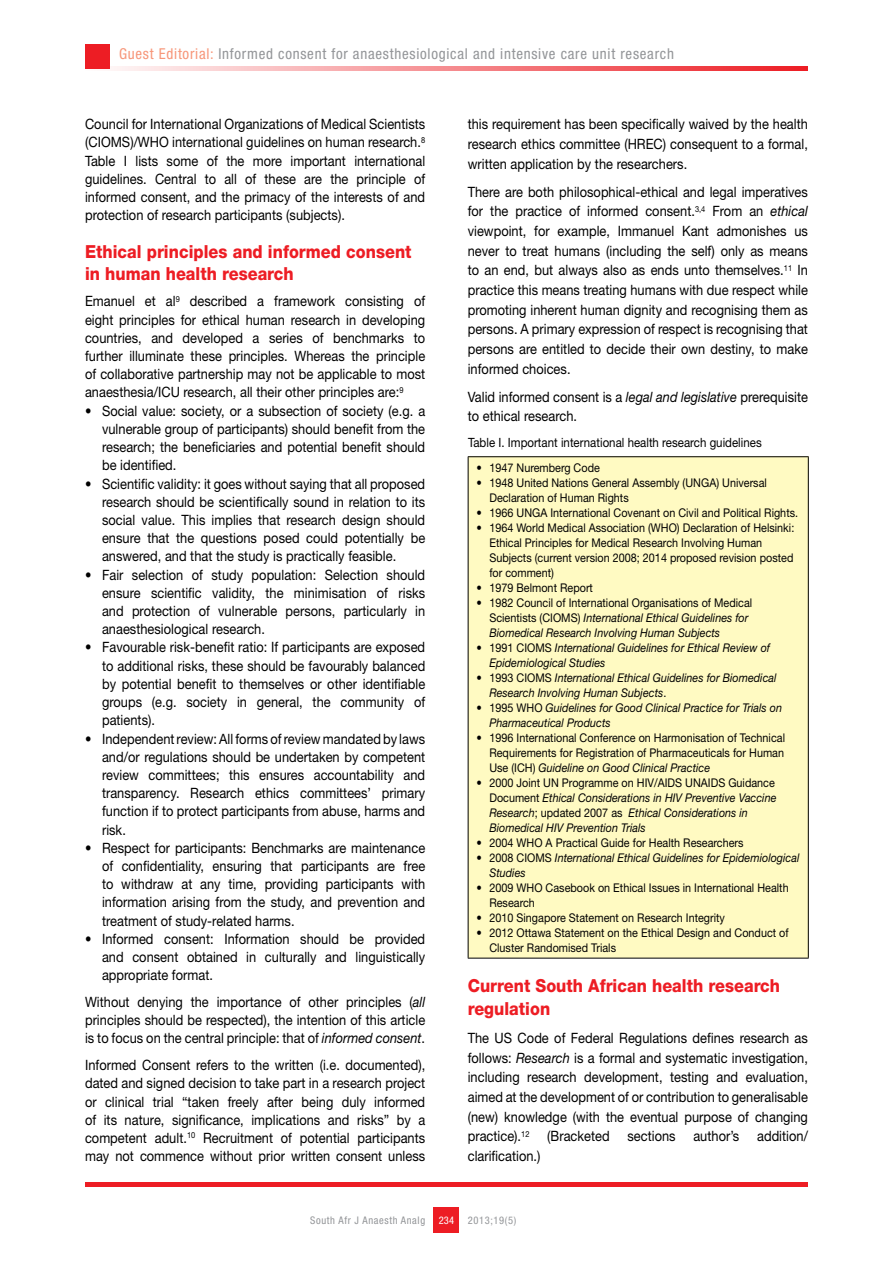
<style>
.page{position:relative;width:893px;height:1263px;background:#fff}
.page>*{position:absolute;margin:0;border:0;box-sizing:border-box;transform-origin:0 0}
.t1{font:800 18px/21.1px "Helvetica Neue LT Std";color:#ed1d24;scale:.9 1}
.t2{font:condensed 15px "Helvetica Neue LT Std";letter-spacing:.05em;color:#939598}
.t3{font:14.25px/18.1px "Helvetica Neue LT Std";color:#000;text-align:justify;scale:.9 1}
.t4{font:12.75px "Helvetica Neue LT Std";color:#000;scale:.9 1}
.t5{font:12px/15px "Helvetica Neue LT Std";color:#000;scale:.9 1}
.t6{font:italic 12px/15px "Helvetica Neue LT Std";color:#000;scale:.9 1}
.t7{font:condensed 10.5px "Helvetica Neue LT Std";letter-spacing:.06em;color:#939598}
.t8{font:condensed 10.5px "Helvetica Neue LT Std";color:#fff}
.s1{color:#f79679}
.s2{font-style:italic}
.s3{font-style:normal}
</style>
<div class="page">
<svg style="left:85px;top:66px;width:723px;height:5px;background:#f5898d"></svg>
<div style="left:85px;top:44px;width:24px;height:24px;background:#ed1d24"></div>
<div style="left:434px;top:1208px;width:25px;height:25px;background:#ed1d24"></div>
<div style="left:85px;top:1182px;width:723px;height:5px;background:#ed1d24"></div>
<div style="left:468px;top:457px;width:340px;height:501px;background:#fffac2"></div>
<hr style="left:468px;top:456px;width:341px;height:1px;background:#000">
<hr style="left:468px;top:457px;width:1px;height:501px;background:#000">
<hr style="left:808px;top:457px;width:1px;height:501px;background:#000">
<hr style="left:468px;top:958px;width:341px;height:1px;background:#000">
<p class="t2" style="left:119px;top:45px;width:556px"><span class="s1">Guest Editorial:</span> Informed consent for anaesthesiological and intensive care unit research</p>
<p class="t3" style="left:85px;top:115px;width:379px">Council for International Organizations of Medical Scientists (CIOMS)/WHO international guidelines on human research.<sup>8<br></sup>Table I lists some of the more important international guidelines. Central to all of these are the principle of informed consent, and the primacy of the interests of and protection of research participants (subjects).</p>
<p class="t1" style="left:85px;top:241px;width:364px">Ethical principles and informed consent in human health research</p>
<p class="t3" style="left:85px;top:292px;width:379px">Emanuel et al<sup>9</sup> described a framework consisting of eight principles for ethical human research in developing countries, and developed a series of benchmarks to further illuminate these principles. Whereas the principle of collaborative partnership may not be applicable to most anaesthesia/ICU research, all their other principles are:<sup>9</sup></p>
<p class="t3" style="left:102px;top:401px;width:361px;text-indent:-17px">• Social value: society, or a subsection of society (e.g. a vulnerable group of participants) should benefit from the research; the beneficiaries and potential benefit should be identified.</p>
<p class="t3" style="left:102px;top:474px;width:361px;text-indent:-17px">• Scientific validity: it goes without saying that all proposed research should be scientifically sound in relation to its social value. This implies that research design should ensure that the questions posed could potentially be answered, and that the study is practically feasible.</p>
<p class="t3" style="left:102px;top:565px;width:361px;text-indent:-17px">• Fair selection of study population: Selection should ensure scientific validity, the minimisation of risks and protection of vulnerable persons, particularly in anaesthesiological research.</p>
<p class="t3" style="left:102px;top:638px;width:361px;text-indent:-17px">• Favourable risk-benefit ratio: If participants are exposed to additional risks, these should be favourably balanced by potential benefit to themselves or other identifiable groups (e.g. society in general, the community of patients).</p>
<p class="t3" style="left:102px;top:729px;width:361px;text-indent:-17px">• Independent review: All forms of review mandated by laws and/or regulations should be undertaken by competent review committees; this ensures accountability and transparency. Research ethics committees’ primary function if to protect participants from abuse, harms and risk.</p>
<p class="t3" style="left:102px;top:838px;width:361px;text-indent:-17px">• Respect for participants: Benchmarks are maintenance of confidentiality, ensuring that participants are free to withdraw at any time, providing participants with information arising from the study, and prevention and treatment of study-related harms.</p>
<p class="t3" style="left:102px;top:929px;width:361px;text-indent:-17px">• Informed consent: Information should be provided and consent obtained in culturally and linguistically appropriate format.</p>
<p class="t3" style="left:85px;top:993px;width:379px">Without denying the importance of other principles (<span class="s2">all </span>principles should be respected), the intention of this article is to focus on the central principle: that of <span class="s2">informed consent</span>.</p>
<p class="t3" style="left:85px;top:1056px;width:379px">Informed Consent refers to the written (i.e. documented), dated and signed decision to take part in a research project or clinical trial “taken freely after being duly informed of its nature, significance, implications and risks” by a competent adult.<sup>10</sup> Recruitment of potential participants may not commence without prior written consent unless</p>
<p class="t3" style="left:468px;top:114px;width:379px;line-height:19.6px">this requirement has been specifically waived by the health research ethics committee (HREC) consequent to a formal, written application by the researchers.</p>
<p class="t3" style="left:468px;top:182px;width:379px;line-height:19.6px">There are both philosophical-ethical and legal imperatives for the practice of informed consent.<sup>3,4</sup> From an <span class="s2">ethical </span>viewpoint, for example, Immanuel Kant admonishes us never to treat humans (including the self) only as means to an end, but always also as ends unto themselves.<sup>11</sup> In practice this means treating humans with due respect while promoting inherent human dignity and recognising them as persons. A primary expression of respect is recognising that persons are entitled to decide their own destiny, to make informed choices.</p>
<p class="t3" style="left:468px;top:387px;width:379px;line-height:19.6px">Valid informed consent is a <span class="s2">legal and legislative</span> prerequisite to ethical research.</p>
<p class="t4" style="left:468px;top:435px;width:328px">Table I. Important international health research guidelines</p>
<p class="t5" style="left:477px;top:460px;width:138px">• 1947 Nuremberg Code</p>
<p class="t5" style="left:489px;top:475px;width:310px;text-indent:-13px">• 1948 United Nations General Assembly (UNGA) Universal<br>Declaration of Human Rights</p>
<p class="t5" style="left:477px;top:505px;width:359px">• 1966 UNGA International Covenant on Civil and Political Rights.</p>
<p class="t5" style="left:489px;top:520px;width:340px;text-indent:-13px">• 1964 World Medical Association (WHO) Declaration of Helsinki:<br>Ethical Principles for Medical Research Involving Human Subjects (current version 2008; 2014 proposed revision posted for comment)</p>
<p class="t5" style="left:477px;top:580px;width:131px">• 1979 Belmont Report</p>
<p class="t6" style="left:489px;top:595px;width:294px;text-indent:-13px"><span class="s3">• 1982 Council of International Organisations of Medical<br>Scientists (CIOMS)</span> International Ethical Guidelines for<br>Biomedical Research Involving Human Subjects</p>
<p class="t6" style="left:489px;top:640px;width:313px;text-indent:-13px"><span class="s3">• 1991 CIOMS</span> International Guidelines for Ethical Review of<br>Epidemiological Studies</p>
<p class="t6" style="left:489px;top:670px;width:321px;text-indent:-13px"><span class="s3">• 1993 CIOMS</span> International Ethical Guidelines for Biomedical<br>Research Involving Human Subjects<span class="s3">.</span></p>
<p class="t6" style="left:489px;top:700px;width:327px;text-indent:-13px"><span class="s3">• 1995 WHO</span> Guidelines for Good Clinical Practice for Trials on<br>Pharmaceutical Products</p>
<p class="t5" style="left:489px;top:730px;width:330px;text-align:justify;text-indent:-13px">• 1996 International Conference on Harmonisation of Technical Requirements for Registration of Pharmaceuticals for Human Use (ICH) <span class="s2">Guideline on Good Clinical Practice</span></p>
<p class="t6" style="left:489px;top:775px;width:321px;text-indent:-13px"><span class="s3">• 2000 Joint UN Programme on HIV/AIDS UNAIDS Guidance Document</span> Ethical Considerations in HIV Preventive Vaccine Research<span class="s3">; updated 2007 as</span> Ethical Considerations in Biomedical HIV Prevention Trials</p>
<p class="t5" style="left:477px;top:835px;width:298px">• 2004 WHO A Practical Guide for Health Researchers</p>
<p class="t6" style="left:489px;top:850px;width:346px;text-indent:-13px"><span class="s3">• 2008 CIOMS</span> International Ethical Guidelines for Epidemiological<br>Studies</p>
<p class="t5" style="left:489px;top:880px;width:334px;text-indent:-13px">• 2009 WHO Casebook on Ethical Issues in International Health<br>Research</p>
<p class="t5" style="left:477px;top:910px;width:277px">• 2010 Singapore Statement on Research Integrity</p>
<p class="t5" style="left:489px;top:925px;width:334px;text-indent:-13px">• 2012 Ottawa Statement on the Ethical Design and Conduct of<br>Cluster Randomised Trials</p>
<p class="t1" style="left:468px;top:974px;width:349px;line-height:22.6px">Current South African health research regulation</p>
<p class="t3" style="left:468px;top:1028px;width:379px;line-height:19.6px">The US Code of Federal Regulations defines research as follows: <span class="s2">Research</span> is a formal and systematic investigation, including research development, testing and evaluation, aimed at the development of or contribution to generalisable (new) knowledge (with the eventual purpose of changing practice).<sup>12</sup> (Bracketed sections author’s addition/ clarification.)</p>
<p class="t7" style="left:310px;top:1214px;width:117px">South Afr J Anaesth Analg</p>
<p class="t8" style="left:439px;top:1214px;width:17px">234</p>
<p class="t7" style="left:468px;top:1214px;width:50px">2013;19(5)</p>
</div>
